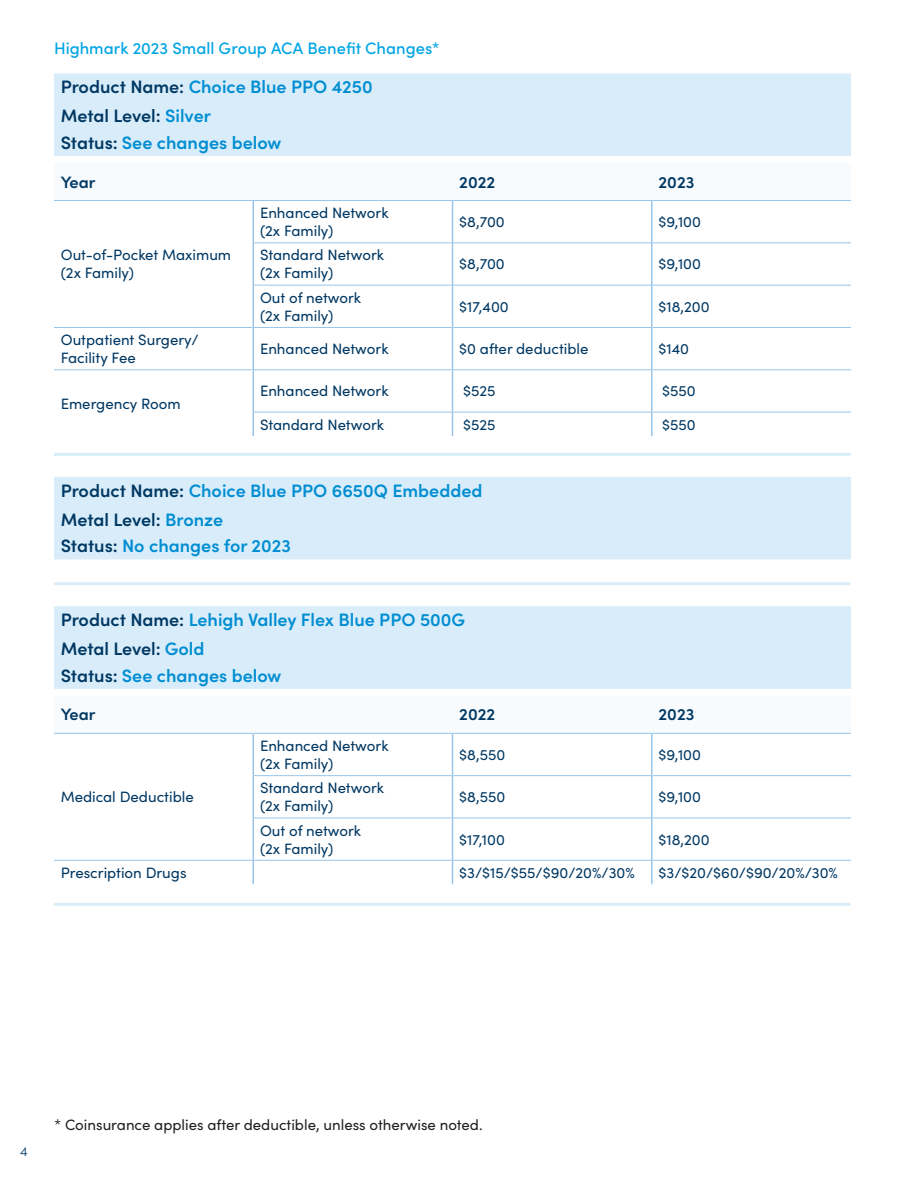
<style>
.page{position:relative;width:918px;height:1188px;background:#fff}
.page>*{position:absolute;margin:0;border:0;box-sizing:border-box;transform-origin:0 0}
.t1{font:600 18px "Sofia Pro";color:#008dd1}
.t2{font:600 18px "Sofia Pro";letter-spacing:-.005em;color:#003863}
.t3{font:500 16.5px "Sofia Pro";color:#00a5e3}
.Main_Body_Cell_1{font:600 16.5px "Sofia Pro";color:#003863}
.Main_Body_Cell_1-2{font:15px/18px "Sofia Pro";color:#003863}
.t4{font:15px "Sofia Pro";color:#231f20}
.t5{font:300 13.5px "Sofia Pro";color:#003863}
.s1{color:#003863}
.s2{color:#008dd1}
</style>
<div class="page">
<div style="left:54px;top:73px;width:797px;height:83px;background:#d8edf9"></div>
<hr style="left:254px;top:412px;width:199px;height:1px;background:#98c5e9">
<svg style="left:253px;top:412px;width:1px;height:24px"></svg>
<hr style="left:254px;top:242px;width:198px;height:1px;background:#98c5e9">
<hr style="left:453px;top:242px;width:198px;height:1px;background:#98c5e9">
<hr style="left:653px;top:242px;width:198px;height:1px;background:#98c5e9">
<hr style="left:254px;top:285px;width:198px;height:1px;background:#98c5e9">
<hr style="left:453px;top:285px;width:198px;height:1px;background:#98c5e9">
<hr style="left:653px;top:285px;width:198px;height:1px;background:#98c5e9">
<hr style="left:54px;top:327px;width:199px;height:1px;background:#98c5e9">
<hr style="left:254px;top:327px;width:198px;height:1px;background:#98c5e9">
<hr style="left:453px;top:327px;width:198px;height:1px;background:#98c5e9">
<hr style="left:653px;top:327px;width:198px;height:1px;background:#98c5e9">
<hr style="left:54px;top:369px;width:199px;height:1px;background:#98c5e9">
<hr style="left:254px;top:369px;width:198px;height:1px;background:#98c5e9">
<hr style="left:453px;top:369px;width:198px;height:1px;background:#98c5e9">
<hr style="left:653px;top:369px;width:198px;height:1px;background:#98c5e9">
<hr style="left:453px;top:412px;width:199px;height:1px;background:#98c5e9">
<svg style="left:452px;top:412px;width:1px;height:24px"></svg>
<hr style="left:652px;top:412px;width:199px;height:1px;background:#98c5e9">
<hr style="left:651px;top:412px;width:2px;height:24px;background:#98c5e9">
<hr style="left:253px;top:201px;width:1px;height:42px;background:#98c5e9">
<hr style="left:452px;top:201px;width:1px;height:42px;background:#98c5e9">
<hr style="left:253px;top:243px;width:1px;height:42px;background:#98c5e9">
<hr style="left:452px;top:243px;width:1px;height:42px;background:#98c5e9">
<hr style="left:253px;top:285px;width:1px;height:42px;background:#98c5e9">
<hr style="left:452px;top:285px;width:1px;height:42px;background:#98c5e9">
<hr style="left:253px;top:327px;width:1px;height:43px;background:#98c5e9">
<hr style="left:452px;top:327px;width:1px;height:43px;background:#98c5e9">
<hr style="left:253px;top:370px;width:1px;height:42px;background:#98c5e9">
<hr style="left:452px;top:370px;width:1px;height:42px;background:#98c5e9">
<hr style="left:651px;top:201px;width:2px;height:42px;background:#98c5e9">
<hr style="left:651px;top:243px;width:2px;height:42px;background:#98c5e9">
<hr style="left:651px;top:285px;width:2px;height:42px;background:#98c5e9">
<hr style="left:651px;top:327px;width:2px;height:43px;background:#98c5e9">
<hr style="left:651px;top:370px;width:2px;height:42px;background:#98c5e9">
<hr style="left:54px;top:200px;width:199px;height:1px;background:#98c5e9">
<hr style="left:253px;top:200px;width:200px;height:1px;background:#98c5e9">
<hr style="left:453px;top:200px;width:199px;height:1px;background:#98c5e9">
<hr style="left:652px;top:200px;width:199px;height:1px;background:#98c5e9">
<hr style="left:54px;top:453px;width:796px;height:3px;background:#d9edf9">
<div style="left:54px;top:477px;width:797px;height:82px;background:#d8edf9"></div>
<hr style="left:54px;top:582px;width:796px;height:3px;background:#d9edf9">
<div style="left:54px;top:606px;width:797px;height:83px;background:#d8edf9"></div>
<svg style="left:54px;top:732px;width:797px;height:1px"></svg>
<hr style="left:652px;top:860px;width:199px;height:1px;background:#98c5e9">
<hr style="left:254px;top:775px;width:198px;height:1px;background:#98c5e9">
<hr style="left:453px;top:775px;width:198px;height:1px;background:#98c5e9">
<hr style="left:653px;top:775px;width:198px;height:1px;background:#98c5e9">
<hr style="left:254px;top:818px;width:198px;height:1px;background:#98c5e9">
<hr style="left:453px;top:818px;width:198px;height:1px;background:#98c5e9">
<hr style="left:653px;top:818px;width:198px;height:1px;background:#98c5e9">
<hr style="left:54px;top:860px;width:199px;height:1px;background:#98c5e9">
<hr style="left:453px;top:860px;width:199px;height:1px;background:#98c5e9">
<hr style="left:651px;top:861px;width:2px;height:23px;background:#98c5e9">
<hr style="left:253px;top:860px;width:200px;height:1px;background:#98c5e9">
<svg style="left:253px;top:861px;width:1px;height:23px"></svg>
<svg style="left:452px;top:861px;width:1px;height:23px"></svg>
<hr style="left:253px;top:734px;width:1px;height:42px;background:#98c5e9">
<hr style="left:452px;top:734px;width:1px;height:42px;background:#98c5e9">
<hr style="left:253px;top:776px;width:1px;height:42px;background:#98c5e9">
<hr style="left:452px;top:776px;width:1px;height:42px;background:#98c5e9">
<hr style="left:253px;top:818px;width:1px;height:42px;background:#98c5e9">
<hr style="left:452px;top:818px;width:1px;height:42px;background:#98c5e9">
<hr style="left:651px;top:734px;width:2px;height:42px;background:#98c5e9">
<hr style="left:651px;top:776px;width:2px;height:42px;background:#98c5e9">
<hr style="left:651px;top:818px;width:2px;height:42px;background:#98c5e9">
<hr style="left:54px;top:733px;width:199px;height:1px;background:#98c5e9">
<hr style="left:253px;top:733px;width:200px;height:1px;background:#98c5e9">
<hr style="left:453px;top:733px;width:199px;height:1px;background:#98c5e9">
<hr style="left:652px;top:733px;width:199px;height:1px;background:#98c5e9">
<hr style="left:54px;top:903px;width:796px;height:3px;background:#d9edf9">
<p class="t3" style="left:54px;top:36px;width:387px">Highmark 2023 Small Group ACA Benefit Changes*</p>
<p class="t1" style="left:61px;top:73px;width:313px"><span class="s1">Product Name:</span> Choice Blue PPO 4250</p>
<p class="t2" style="left:61px;top:102px;width:152px">Metal Level: <span class="s2">Silver</span></p>
<p class="t1" style="left:61px;top:129px;width:222px"><span class="s1">Status:</span> See changes below</p>
<p class="Main_Body_Cell_1" style="left:61px;top:169px;width:36px">Year</p>
<p class="Main_Body_Cell_1" style="left:459px;top:169px;width:38px">2022</p>
<p class="Main_Body_Cell_1" style="left:659px;top:169px;width:37px">2023</p>
<p class="Main_Body_Cell_1-2" style="left:61px;top:245px;width:172px">Out-of-Pocket Maximum (2x Family)</p>
<p class="Main_Body_Cell_1-2" style="left:260px;top:203px;width:130px">Enhanced Network (2x Family)</p>
<p class="Main_Body_Cell_1-2" style="left:459px;top:212px;width:47px">$8,700</p>
<p class="Main_Body_Cell_1-2" style="left:659px;top:212px;width:44px">$9,100</p>
<p class="Main_Body_Cell_1-2" style="left:260px;top:245px;width:126px">Standard Network (2x Family)</p>
<p class="Main_Body_Cell_1-2" style="left:459px;top:254px;width:47px">$8,700</p>
<p class="Main_Body_Cell_1-2" style="left:659px;top:254px;width:44px">$9,100</p>
<p class="Main_Body_Cell_1-2" style="left:260px;top:288px;width:103px">Out of network (2x Family)</p>
<p class="Main_Body_Cell_1-2" style="left:459px;top:297px;width:51px">$17,400</p>
<p class="Main_Body_Cell_1-2" style="left:659px;top:297px;width:53px">$18,200</p>
<p class="Main_Body_Cell_1-2" style="left:61px;top:330px;width:139px">Outpatient Surgery/<br>Facility Fee</p>
<p class="Main_Body_Cell_1-2" style="left:260px;top:339px;width:130px">Enhanced Network</p>
<p class="Main_Body_Cell_1-2" style="left:459px;top:339px;width:131px">$0 after deductible</p>
<p class="Main_Body_Cell_1-2" style="left:659px;top:339px;width:32px">$140</p>
<p class="Main_Body_Cell_1-2" style="left:61px;top:393px;width:122px">Emergency Room</p>
<p class="Main_Body_Cell_1-2" style="left:260px;top:381px;width:130px">Enhanced Network</p>
<p class="Main_Body_Cell_1-2" style="left:463px;top:381px;width:34px">$525</p>
<p class="Main_Body_Cell_1-2" style="left:662px;top:381px;width:35px">$550</p>
<p class="Main_Body_Cell_1-2" style="left:260px;top:415px;width:126px">Standard Network</p>
<p class="Main_Body_Cell_1-2" style="left:463px;top:415px;width:34px">$525</p>
<p class="Main_Body_Cell_1-2" style="left:662px;top:415px;width:35px">$550</p>
<p class="t1" style="left:61px;top:477px;width:423px"><span class="s1">Product Name:</span> Choice Blue PPO 6650Q Embedded</p>
<p class="t2" style="left:61px;top:506px;width:164px">Metal Level: <span class="s2">Bronze</span></p>
<p class="t1" style="left:61px;top:533px;width:232px"><span class="s1">Status:</span> No changes for 2023</p>
<p class="t1" style="left:61px;top:606px;width:406px"><span class="s1">Product Name:</span> Lehigh Valley Flex Blue PPO 500G</p>
<p class="t2" style="left:61px;top:635px;width:145px">Metal Level: <span class="s2">Gold</span></p>
<p class="t1" style="left:61px;top:662px;width:222px"><span class="s1">Status:</span> See changes below</p>
<p class="Main_Body_Cell_1" style="left:61px;top:702px;width:36px">Year</p>
<p class="Main_Body_Cell_1" style="left:459px;top:702px;width:38px">2022</p>
<p class="Main_Body_Cell_1" style="left:659px;top:702px;width:37px">2023</p>
<p class="Main_Body_Cell_1-2" style="left:61px;top:787px;width:135px">Medical Deductible</p>
<p class="Main_Body_Cell_1-2" style="left:260px;top:736px;width:130px">Enhanced Network</p>
<p class="Main_Body_Cell_1-2" style="left:260px;top:754px;width:75px">(2x Family)</p>
<p class="Main_Body_Cell_1-2" style="left:260px;top:778px;width:126px">Standard Network</p>
<p class="Main_Body_Cell_1-2" style="left:260px;top:796px;width:75px">(2x Family)</p>
<p class="Main_Body_Cell_1-2" style="left:459px;top:745px;width:47px">$8,550</p>
<p class="Main_Body_Cell_1-2" style="left:659px;top:745px;width:44px">$9,100</p>
<p class="Main_Body_Cell_1-2" style="left:459px;top:787px;width:47px">$8,550</p>
<p class="Main_Body_Cell_1-2" style="left:659px;top:787px;width:44px">$9,100</p>
<p class="Main_Body_Cell_1-2" style="left:260px;top:820px;width:103px">Out of network (2x Family)</p>
<p class="Main_Body_Cell_1-2" style="left:459px;top:829px;width:47px">$17,100</p>
<p class="Main_Body_Cell_1-2" style="left:659px;top:829px;width:53px">$18,200</p>
<p class="Main_Body_Cell_1-2" style="left:61px;top:863px;width:127px">Prescription Drugs</p>
<p class="Main_Body_Cell_1-2" style="left:459px;top:863px;width:177px">$3/$15/$55/$90/20%/30%</p>
<p class="Main_Body_Cell_1-2" style="left:659px;top:863px;width:181px">$3/$20/$60/$90/20%/30%</p>
<p class="t5" style="left:20px;top:1141px;width:9px">4</p>
<p class="t4" style="left:54px;top:1114px;width:430px">* Coinsurance applies after deductible, unless otherwise noted.</p>
</div>
